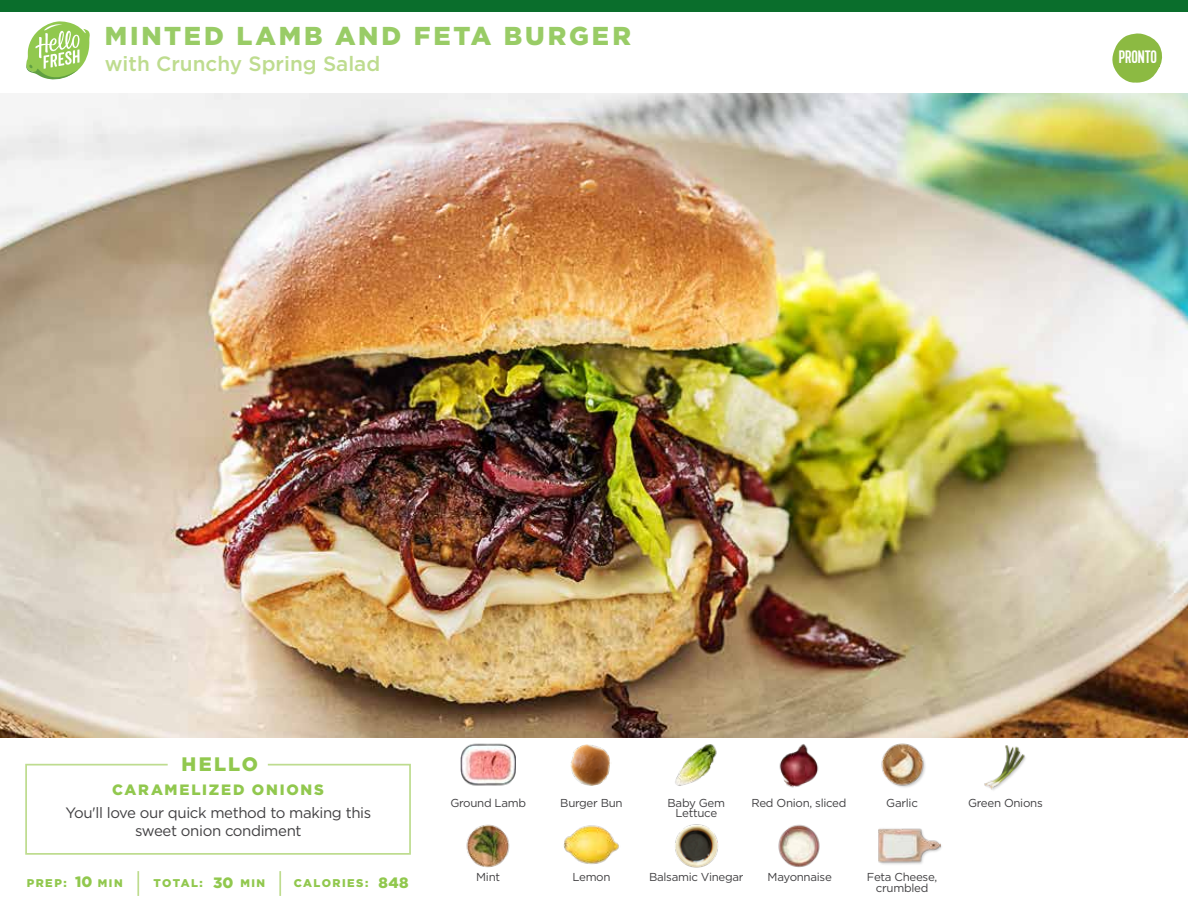
<style>
.page{position:relative;width:1188px;height:918px;background:#fff}
.page>*{position:absolute;margin:0;border:0;box-sizing:border-box;transform-origin:0 0}
.t1{font:900 25.8px "Gotham";letter-spacing:.115em;color:#9c6}
.t2{font:500 20.7px "Gotham";color:#bedc8f}
.t3{font:900 19.5px "Gotham";letter-spacing:.105em;color:#91c84e}
.t4{font:18px "Kapra";letter-spacing:-.01em;color:#fff}
.t5{font:15px/18px "Gotham";letter-spacing:-.025em;color:#414042;text-align:center}
.t6{font:900 15px "Gotham";letter-spacing:.115em;color:#91c84e}
.t7{font:11.55px/10.5px "Gotham";letter-spacing:-.025em;color:#414042;text-align:center}
.t8{font:900 11.25px "Gotham";letter-spacing:.125em;color:#91c84e}
.t9{font:900 10.95px "Gotham";letter-spacing:.135em;color:#91c84e}
</style>
<div class="page">
<div style="left:0;top:0;width:1188px;height:12px;background:#0a6e2c"></div>
<img style="left:0;top:93px;width:1188px;height:644px">
<svg style="left:25px;top:763px;width:386px;height:92px"></svg>
<img style="left:461px;top:743px;width:54px;height:43px">
<img style="left:466px;top:824px;width:44px;height:44px">
<img style="left:675px;top:744px;width:42px;height:42px">
<img style="left:675px;top:824px;width:43px;height:44px">
<img style="left:563px;top:825px;width:56px;height:39px">
<img style="left:778px;top:824px;width:42px;height:44px">
<img style="left:779px;top:744px;width:40px;height:44px">
<hr style="left:137px;top:871px;width:2px;height:25px;background:#bedc8f">
<hr style="left:279px;top:871px;width:2px;height:25px;background:#bedc8f">
<img style="left:571px;top:745px;width:39px;height:41px">
<img style="left:881px;top:743px;width:45px;height:45px">
<div style="left:878px;top:828px;width:65px;height:37px;background:#000;opacity:.2"></div>
<img style="left:878px;top:828px;width:62px;height:37px">
<img style="left:984px;top:745px;width:42px;height:45px">
<svg style="left:1112px;top:33px;width:51px;height:50px"></svg>
<div style="left:1119px;top:50px;width:40px;height:17px;background:#8cba42"></div>
<svg style="left:26px;top:21px;width:64px;height:59px"></svg>
<h1 class="t1" style="left:105px;top:21px;width:528px">MINTED LAMB AND FETA BURGER</h1>
<h2 class="t2" style="left:105px;top:50px;width:277px">with Crunchy Spring Salad</h2>
<h3 class="t4" style="left:1119px;top:46px;width:40px">PRONTO</h3>
<h3 class="t3" style="left:182px;top:752px;width:78px">HELLO</h3>
<p class="t6" style="left:112px;top:781px;width:213px">CARAMELIZED ONIONS</p>
<p class="t5" style="left:65px;top:803px;width:307px">You'll love our quick method to making this sweet onion condiment</p>
<p class="t6" style="left:75px;top:873px;width:19px">10</p>
<p class="t6" style="left:213px;top:874px;width:22px">30</p>
<p class="t8" style="left:27px;top:877px;width:41px">PREP:</p>
<p class="t9" style="left:98px;top:877px;width:26px">MIN</p>
<p class="t8" style="left:154px;top:877px;width:51px">TOTAL:</p>
<p class="t9" style="left:240px;top:877px;width:26px">MIN</p>
<p class="t8" style="left:294px;top:877px;width:76px">CALORIES:</p>
<p class="t6" style="left:379px;top:874px;width:31px">848</p>
<p class="t7" style="left:450px;top:797px;width:77px">Ground Lamb</p>
<p class="t7" style="left:476px;top:872px;width:25px">Mint</p>
<p class="t7" style="left:560px;top:797px;width:64px">Burger Bun</p>
<p class="t7" style="left:751px;top:797px;width:97px">Red Onion, sliced</p>
<p class="t7" style="left:668px;top:797px;width:59px">Baby Gem<br>Lettuce</p>
<p class="t7" style="left:886px;top:797px;width:33px">Garlic</p>
<p class="t7" style="left:968px;top:797px;width:76px">Green Onions</p>
<p class="t7" style="left:649px;top:872px;width:96px">Balsamic Vinegar</p>
<p class="t7" style="left:572px;top:872px;width:40px">Lemon</p>
<p class="t7" style="left:768px;top:872px;width:66px">Mayonnaise</p>
<p class="t7" style="left:867px;top:872px;width:72px">Feta Cheese, crumbled</p>
</div>
